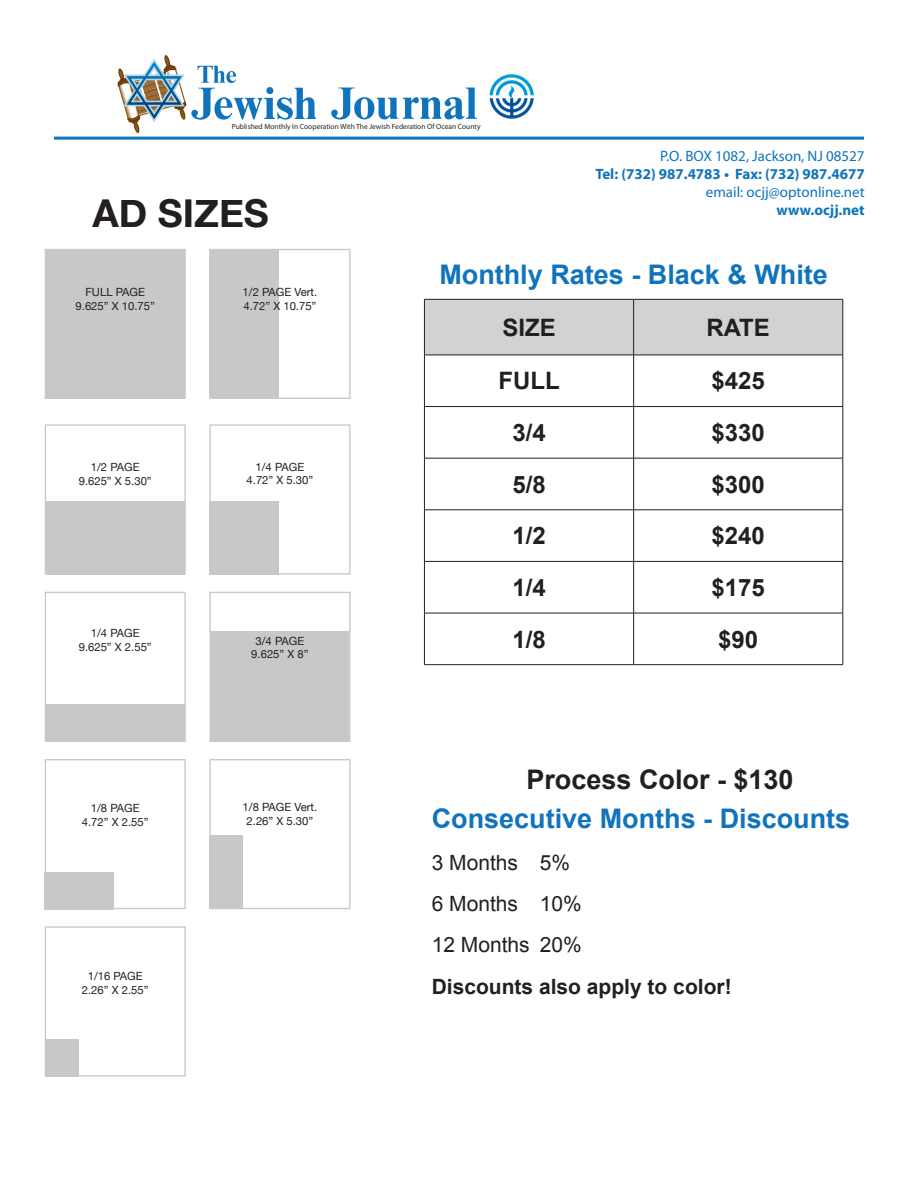
<style>
.page{position:relative;width:918px;height:1188px;background:#fff}
.page>*{position:absolute;margin:0;border:0;box-sizing:border-box;transform-origin:0 0}
.t1{font:700 38.4px "Helvetica Neue";color:#231f20}
.t2{font:700 27px "Arial";color:#1074bc}
.t3{font:700 27px "Arial";color:#231f20}
.t4{font:700 24px "Arial";color:#231f20}
.t5{font:21px/41.4px "Arial";color:#231f20}
.t6{font:700 21px "Arial";color:#231f20}
.t7{font:15px "Myriad Pro";color:#1074bc}
.t8{font:700 15px "Myriad Pro";color:#1074bc}
.t9{font:11.25px/13.5px "Helvetica Neue";color:#231f20;text-align:center}
.t10{font:7.5px "Myriad Pro";color:#231f20}
</style>
<div class="page">
<hr style="left:54px;top:137px;width:810px;height:3px;background:#1074bc">
<svg style="left:331px;top:88px;width:146px;height:32px"></svg>
<svg style="left:117px;top:55px;width:199px;height:78px"></svg>
<img style="left:489px;top:74px;width:45px;height:45px">
<svg style="left:425px;top:300px;width:418px;height:106px"></svg>
<hr style="left:424px;top:355px;width:1px;height:51px;background:#231f20">
<hr style="left:633px;top:355px;width:1px;height:51px;background:#231f20">
<hr style="left:843px;top:355px;width:1px;height:51px;background:#231f20">
<hr style="left:424px;top:406px;width:210px;height:1px;background:#231f20">
<hr style="left:424px;top:407px;width:1px;height:51px;background:#231f20">
<hr style="left:634px;top:406px;width:209px;height:1px;background:#231f20">
<hr style="left:633px;top:407px;width:1px;height:51px;background:#231f20">
<hr style="left:843px;top:407px;width:1px;height:51px;background:#231f20">
<hr style="left:424px;top:458px;width:210px;height:1px;background:#231f20">
<hr style="left:424px;top:458px;width:1px;height:52px;background:#231f20">
<hr style="left:634px;top:458px;width:209px;height:1px;background:#231f20">
<hr style="left:633px;top:458px;width:1px;height:52px;background:#231f20">
<hr style="left:843px;top:458px;width:1px;height:52px;background:#231f20">
<hr style="left:424px;top:510px;width:210px;height:1px;background:#231f20">
<hr style="left:424px;top:510px;width:1px;height:51px;background:#231f20">
<hr style="left:634px;top:510px;width:209px;height:1px;background:#231f20">
<hr style="left:633px;top:510px;width:1px;height:51px;background:#231f20">
<hr style="left:843px;top:510px;width:1px;height:51px;background:#231f20">
<hr style="left:424px;top:561px;width:210px;height:1px;background:#231f20">
<hr style="left:424px;top:562px;width:1px;height:51px;background:#231f20">
<hr style="left:634px;top:561px;width:209px;height:1px;background:#231f20">
<hr style="left:633px;top:562px;width:1px;height:51px;background:#231f20">
<hr style="left:843px;top:562px;width:1px;height:51px;background:#231f20">
<hr style="left:424px;top:613px;width:210px;height:1px;background:#231f20">
<hr style="left:424px;top:613px;width:1px;height:51px;background:#231f20">
<hr style="left:634px;top:613px;width:209px;height:1px;background:#231f20">
<hr style="left:633px;top:613px;width:1px;height:51px;background:#231f20">
<hr style="left:843px;top:613px;width:1px;height:51px;background:#231f20">
<hr style="left:424px;top:664px;width:210px;height:1px;background:#231f20">
<hr style="left:634px;top:664px;width:209px;height:1px;background:#231f20">
<hr style="left:633px;top:300px;width:1px;height:55px;background:#231f20">
<hr style="left:424px;top:299px;width:210px;height:1px;background:#231f20">
<hr style="left:424px;top:300px;width:1px;height:55px;background:#231f20">
<hr style="left:634px;top:299px;width:209px;height:1px;background:#231f20">
<hr style="left:843px;top:300px;width:1px;height:55px;background:#231f20">
<hr style="left:424px;top:355px;width:210px;height:1px;background:#231f20">
<hr style="left:634px;top:355px;width:209px;height:1px;background:#231f20">
<div style="left:209px;top:835px;width:34px;height:74px;background:#c7c8ca"></div>
<div style="left:209px;top:759px;width:142px;height:150px;border:1px solid #c7c8ca"></div>
<div style="left:45px;top:1039px;width:33px;height:37px;background:#c7c8ca"></div>
<div style="left:45px;top:926px;width:141px;height:150px;border:1px solid #c7c8ca"></div>
<div style="left:45px;top:872px;width:69px;height:37px;background:#c7c8ca"></div>
<div style="left:45px;top:759px;width:141px;height:150px;border:1px solid #c7c8ca"></div>
<div style="left:46px;top:705px;width:139px;height:37px;background:#c7c8ca"></div>
<div style="left:45px;top:592px;width:141px;height:150px;border:1px solid #c7c8ca"></div>
<div style="left:209px;top:501px;width:70px;height:74px;background:#c7c8ca"></div>
<div style="left:209px;top:424px;width:142px;height:151px;border:1px solid #c7c8ca"></div>
<div style="left:45px;top:249px;width:141px;height:150px;background:#c7c8ca"></div>
<div style="left:209px;top:250px;width:70px;height:148px;background:#c7c8ca"></div>
<div style="left:209px;top:249px;width:142px;height:150px;border:1px solid #c7c8ca"></div>
<div style="left:46px;top:501px;width:139px;height:74px;background:#c7c8ca"></div>
<div style="left:45px;top:424px;width:141px;height:151px;border:1px solid #c7c8ca"></div>
<div style="left:211px;top:631px;width:138px;height:111px;background:#c7c8ca"></div>
<div style="left:209px;top:592px;width:142px;height:150px;border:1px solid #c7c8ca"></div>
<p class="t10" style="left:232px;top:122px;width:250px">Published Monthly In Cooperation With The Jewish Federation Of Ocean County</p>
<h1 class="t1" style="left:92px;top:183px;width:178px">AD SIZES</h1>
<h3 class="t7" style="left:660px;top:147px;width:206px">P.O. BOX 1082, Jackson, NJ 08527</h3>
<h3 class="t8" style="left:595px;top:164px;width:271px">Tel: (732) 987.4783 • Fax: (732) 987.4677</h3>
<h3 class="t7" style="left:706px;top:183px;width:160px">email: ocjj@optonline.net</h3>
<h3 class="t8" style="left:777px;top:200px;width:90px">www.ocjj.net</h3>
<p class="t9" style="left:76px;top:286px;width:81px">FULL PAGE<br>9.625” X 10.75”</p>
<p class="t9" style="left:243px;top:286px;width:76px;text-align:left">1/2 PAGE Vert.<br>4.72” X 10.75”</p>
<p class="t9" style="left:79px;top:461px;width:75px">1/2 PAGE<br>9.625” X 5.30”</p>
<p class="t9" style="left:79px;top:627px;width:75px">1/4 PAGE<br>9.625” X 2.55”</p>
<p class="t9" style="left:82px;top:802px;width:68px">1/8 PAGE<br>4.72” X 2.55”</p>
<p class="t9" style="left:82px;top:970px;width:68px">1/16 PAGE<br>2.26” X 2.55”</p>
<p class="t9" style="left:247px;top:461px;width:68px">1/4 PAGE<br>4.72” X 5.30”</p>
<p class="t9" style="left:251px;top:635px;width:59px">3/4 PAGE<br>9.625” X 8”</p>
<p class="t9" style="left:243px;top:801px;width:76px">1/8 PAGE Vert.<br>2.26” X 5.30”</p>
<h2 class="t2" style="left:439px;top:257px;width:390px">Monthly Rates - Black &amp; White</h2>
<h3 class="t4" style="left:502px;top:312px;width:55px">SIZE</h3>
<h3 class="t4" style="left:706px;top:312px;width:65px">RATE</h3>
<h3 class="t4" style="left:499px;top:365px;width:63px">FULL</h3>
<h3 class="t4" style="left:712px;top:365px;width:55px">$425</h3>
<h3 class="t4" style="left:512px;top:417px;width:35px">3/4</h3>
<h3 class="t4" style="left:712px;top:417px;width:55px">$330</h3>
<h3 class="t4" style="left:512px;top:468px;width:35px">5/8</h3>
<h3 class="t4" style="left:712px;top:468px;width:55px">$300</h3>
<h3 class="t4" style="left:512px;top:520px;width:35px">1/2</h3>
<h3 class="t4" style="left:712px;top:520px;width:55px">$240</h3>
<h3 class="t4" style="left:512px;top:572px;width:35px">1/4</h3>
<h3 class="t4" style="left:712px;top:572px;width:55px">$175</h3>
<h3 class="t4" style="left:512px;top:623px;width:35px">1/8</h3>
<h3 class="t4" style="left:718px;top:623px;width:42px">$90</h3>
<h2 class="t3" style="left:526px;top:762px;width:269px">Process Color - $130</h2>
<h2 class="t2" style="left:432px;top:801px;width:420px">Consecutive Months - Discounts</h2>
<h3 class="t5" style="left:432px;top:842px;width:152px">3 Months 5%<br>6 Months 10%<br>12 Months 20%</h3>
<h3 class="t6" style="left:432px;top:973px;width:301px">Discounts also apply to color!</h3>
</div>
